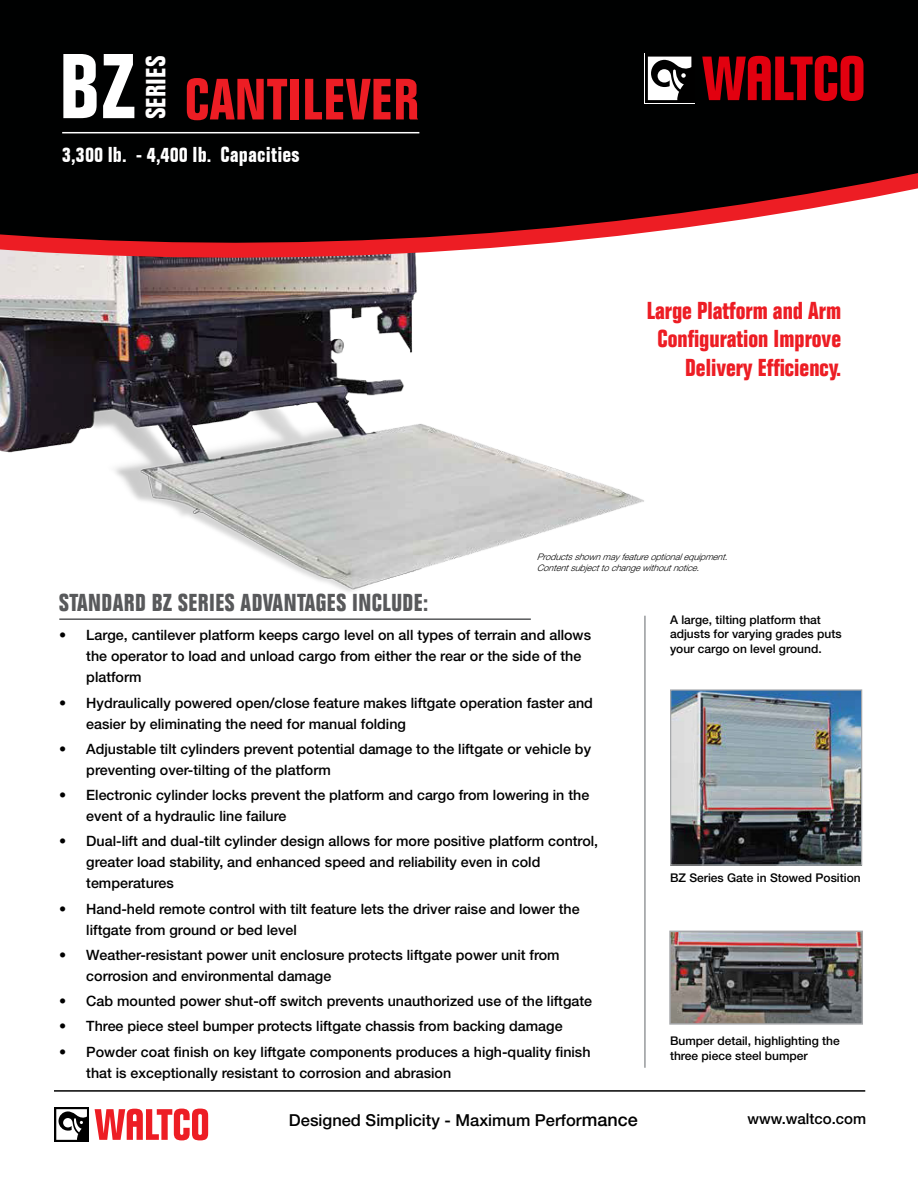
<style>
.page{position:relative;width:918px;height:1188px;background:#fff}
.page>*{position:absolute;margin:0;border:0;box-sizing:border-box;transform-origin:0 0}
.t1{font:700 condensed 90px "Folio BT";color:#fff}
.t2{font:700 condensed 57px "Folio BT";color:#ed1d24}
.t3{font:700 condensed 27px "Folio BT";color:#fff}
.t4{font:700 condensed 24px/28.8px "Folio Std";color:#ed1d24;text-align:right}
.t5{font:700 condensed 24px "Folio Std";letter-spacing:.02em;color:#58595b}
.t6{font:700 condensed 21px "Folio BT";color:#fff}
.t7{font:500 16.5px "Helvetica Neue LT Std";color:#000}
.t8{font:500 15px "Helvetica Neue LT Std";color:#000}
.t9{font:500 14.25px/21px "Helvetica Neue LT Std";color:#000}
.t10{font:500 12px/14.4px "Helvetica Neue LT Std";color:#000}
.t11{font:italic 300 9px/10.8px "Helvetica Neue LT Std";color:#000}
.s1{font-size:18px}
</style>
<div class="page">
<img style="left:672px;top:691px;width:188px;height:173px">
<div style="left:670px;top:689px;width:192px;height:177px;border:1px solid #a6a8ab"></div>
<img style="left:672px;top:934px;width:188px;height:88px">
<div style="left:669px;top:931px;width:194px;height:94px;border:2px solid #a6a8ab"></div>
<img style="left:1px;top:285px;width:645px;height:331px">
<svg style="left:0;top:0;width:918px;height:285px;background:#191a19"></svg>
<svg style="left:0;top:153px;width:918px;height:114px"></svg>
<hr style="left:62px;top:132px;width:357px;height:1px;background:#fff">
<hr style="left:59px;top:618px;width:472px;height:2px;background:#58595b">
<hr style="left:54px;top:1090px;width:811px;height:2px;background:#000">
<div style="left:54px;top:1107px;width:35px;height:35px;background:#000"></div>
<svg style="left:56px;top:1109px;width:31px;height:31px"></svg>
<svg style="left:95px;top:1109px;width:113px;height:31px"></svg>
<hr style="left:644px;top:616px;width:2px;height:452px;background:#97999c">
<svg style="left:644px;top:53px;width:51px;height:51px"></svg>
<svg style="left:645px;top:54px;width:49px;height:49px"></svg>
<svg style="left:648px;top:57px;width:43px;height:43px"></svg>
<svg style="left:702px;top:56px;width:162px;height:45px;background:#8c0009"></svg>
<h1 class="t1" style="left:59px;top:31px;width:80px">BZ</h1>
<h3 class="t6" style="left:62px;top:142px;width:239px">3,300 lb. - 4,400 lb. Capacities</h3>
<h3 class="t3" style="left:139px;top:119px;width:65px;rotate:-90deg">SERIES</h3>
<h2 class="t2" style="left:185px;top:65px;width:236px">CANTILEVER</h2>
<h3 class="t4" style="left:647px;top:296px;width:196px">Large Platform and Arm<br>Configuration Improve<br>Delivery Efficiency.</h3>
<p class="t11" style="left:537px;top:552px;width:196px">Productsshownmayfeatureoptionalequipment.<br>Contentsubjecttochangewithoutnotice.</p>
<h3 class="t5" style="left:59px;top:589px;width:370px">STANDARD BZ SERIES ADVANTAGES INCLUDE:</h3>
<p class="t9" style="left:86px;top:625px;width:506px;text-indent:-27px">• Large, cantilever platform keeps cargo level on all types of terrain and allows the operator to load and unload cargo from either the rear or the side of the platform</p>
<p class="t9" style="left:86px;top:692px;width:508px;text-indent:-27px">• Hydraulically powered open/close feature makes liftgate operation faster and easier by eliminating the need for manual folding</p>
<p class="t9" style="left:86px;top:738px;width:506px;text-indent:-27px">• Adjustable tilt cylinders prevent potential damage to the liftgate or vehicle by preventing over-tilting of the platform</p>
<p class="t9" style="left:86px;top:784px;width:504px;text-indent:-27px">• Electronic cylinder locks prevent the platform and cargo from lowering in the event of a hydraulic line failure</p>
<p class="t9" style="left:86px;top:831px;width:513px;text-indent:-27px">• Dual-lift and dual-tilt cylinder design allows for more positive platform control, greater load stability, and enhanced speed and reliability even in cold temperatures</p>
<p class="t9" style="left:86px;top:898px;width:495px;text-indent:-27px">• Hand-held remote control with tilt feature lets the driver raise and lower the liftgate from ground or bed level</p>
<p class="t9" style="left:86px;top:944px;width:475px;text-indent:-27px">• Weather-resistant power unit enclosure protects liftgate power unit from corrosion and environmental damage</p>
<p class="t9" style="left:59px;top:991px;width:534px">• Cab mounted power shut-off switch prevents unauthorized use of the liftgate</p>
<p class="t9" style="left:59px;top:1016px;width:505px">• Three piece steel bumper protects liftgate chassis from backing damage</p>
<p class="t9" style="left:86px;top:1041px;width:506px;text-indent:-27px">• Powder coat finish on key liftgate components produces a high-quality finish that is exceptionally resistant to corrosion and abrasion</p>
<p class="t7" style="left:289px;top:1110px;width:350px">Designed Simplicity - Maximum Perfor<span class="s1">mance</span></p>
<p class="t8" style="left:748px;top:1110px;width:120px">www.waltco.com</p>
<p class="t10" style="left:670px;top:612px;width:173px">A large, tilting platform that adjusts for varying grades puts your cargo on level ground.</p>
<p class="t10" style="left:670px;top:870px;width:192px">BZ Series Gate in Stowed Position</p>
<p class="t10" style="left:670px;top:1034px;width:171px">Bumper detail, highlighting the three piece steel bumper</p>
</div>
